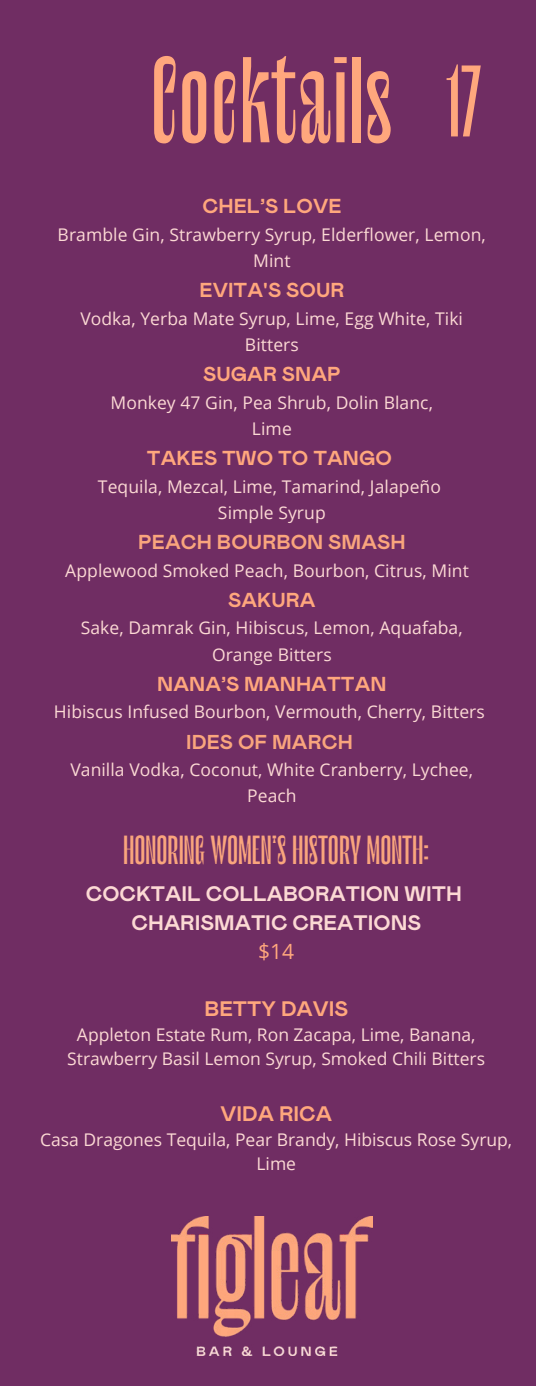
<style>
.page{position:relative;width:536px;height:1386px;background:#702d63}
.page>*{position:absolute;margin:0;border:0;box-sizing:border-box;transform-origin:0 0}
.t1{font:105px "Le Murmure";color:#ffa77d}
.t2{font:35px "Le Murmure";color:#f9a57d}
.t3{font:700 21px/28.9px "Mabry Pro";color:#fcd9d4;text-align:center}
.t4{font:700 21px "Mabry Pro";color:#ffa77d}
.t5{font:700 20.12px "Mabry Pro";letter-spacing:.005em;color:#ffa77d}
.t6{font:700 20.12px "Mabry Pro";letter-spacing:.005em;color:#f9a57d}
.t7{font:17.5px/26.2px "Open Sans";letter-spacing:.005em;color:#fcd9d4;text-align:center}
.s1{font-size:87.5px}
.s2{font-family:"Open Sans";font-weight:400;color:#ffa77d}
</style>
<div class="page">
<img style="left:171px;top:1217px;width:201px;height:139px">
<p class="t1" style="left:151px;top:55px;width:333px">Cocktails <span class="s1">17</span></p>
<p class="t5" style="left:202px;top:193px;width:140px">CHEL’S LOVE</p>
<p class="t7" style="left:58px;top:221px;width:429px">Bramble Gin, Strawberry Syrup, Elderflower, Lemon,<br>Mint</p>
<p class="t5" style="left:199px;top:277px;width:146px">EVITA'S SOUR</p>
<p class="t7" style="left:80px;top:305px;width:384px">Vodka, Yerba Mate Syrup, Lime, Egg White, Tiki<br>Bitters</p>
<p class="t5" style="left:203px;top:361px;width:139px">SUGAR SNAP</p>
<p class="t7" style="left:110px;top:389px;width:324px">Monkey 47 Gin, Pea Shrub, Dolin Blanc,<br>Lime</p>
<p class="t5" style="left:147px;top:445px;width:246px">TAKES TWO TO TANGO</p>
<p class="t7" style="left:98px;top:473px;width:344px">Tequila, Mezcal, Lime, Tamarind, Jalapeño<br>Simple Syrup</p>
<p class="t6" style="left:138px;top:529px;width:269px">PEACH BOURBON SMASH</p>
<p class="t7" style="left:65px;top:557px;width:405px">Applewood Smoked Peach, Bourbon, Citrus, Mint</p>
<p class="t5" style="left:228px;top:587px;width:89px">SAKURA</p>
<p class="t7" style="left:81px;top:615px;width:383px">Sake, Damrak Gin, Hibiscus, Lemon, Aquafaba,<br>Orange Bitters</p>
<p class="t5" style="left:157px;top:671px;width:231px">NANA’S MANHATTAN</p>
<p class="t7" style="left:54px;top:699px;width:432px">Hibiscus Infused Bourbon, Vermouth, Cherry, Bitters</p>
<p class="t6" style="left:186px;top:728px;width:168px">IDES OF MARCH</p>
<p class="t7" style="left:70px;top:756px;width:404px">Vanilla Vodka, Coconut, White Cranberry, Lychee,<br>Peach</p>
<p class="t2" style="left:123px;top:835px;width:307px">HONORING WOMEN'S HISTORY MONTH:</p>
<p class="t3" style="left:86px;top:878px;width:377px">COCKTAIL COLLABORATION WITH<br>CHARISMATIC CREATIONS<br><span class="s2">$14</span></p>
<p class="t4" style="left:204px;top:995px;width:145px">BETTY DAVIS</p>
<p class="t7" style="left:67px;top:1023px;width:419px;line-height:23.6px">Appleton Estate Rum, Ron Zacapa, Lime, Banana,<br>Strawberry Basil Lemon Syrup, Smoked Chili Bitters</p>
<p class="t4" style="left:220px;top:1100px;width:113px">VIDA RICA</p>
<p class="t7" style="left:40px;top:1128px;width:473px;line-height:23.6px">Casa Dragones Tequila, Pear Brandy, Hibiscus Rose Syrup,<br>Lime</p>
</div>
